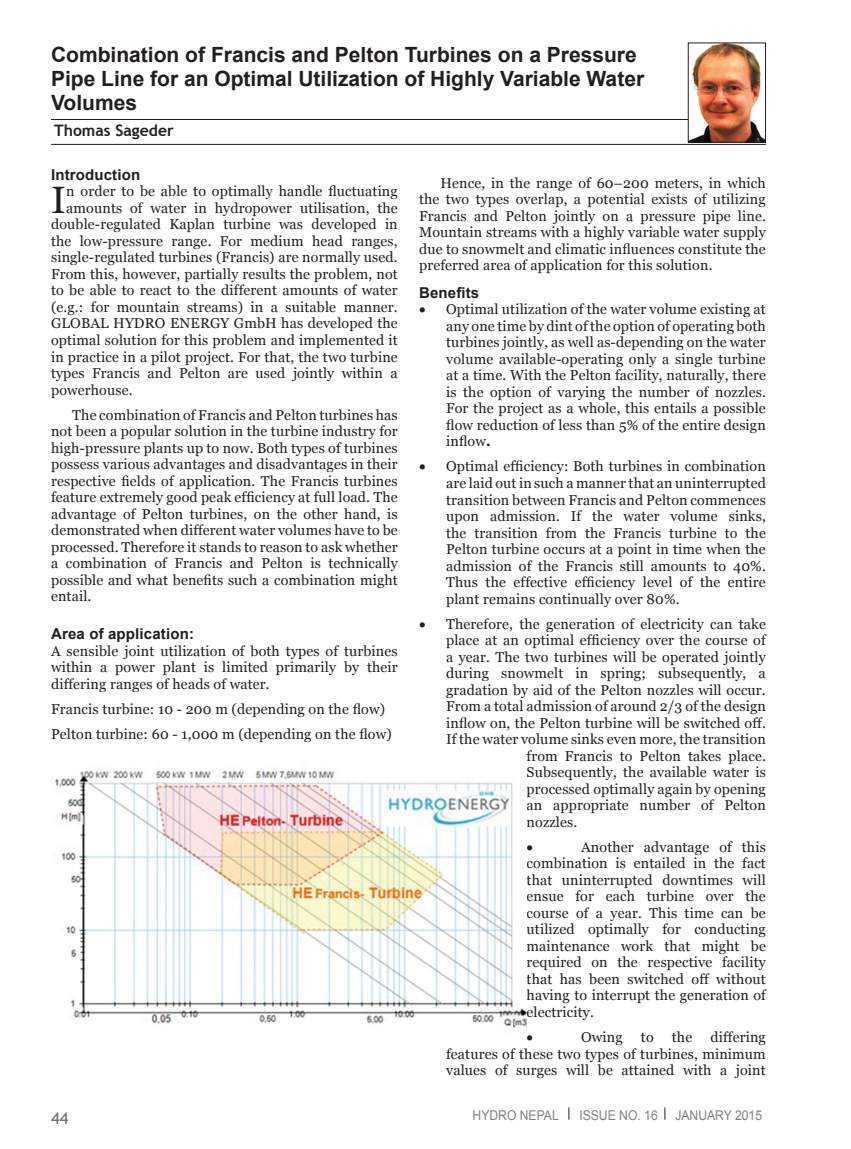
<style>
.page{position:relative;width:851px;height:1149px;background:#fff}
.page>*{position:absolute;margin:0;border:0;box-sizing:border-box;transform-origin:0 0}
.t1{font:38.1px "Georgia";color:#231f20}
.t2{font:700 21px/24px "Arial";color:#231f20}
.t3{font:16.5px "Trebuchet MS";color:#6c6d70}
.t4{font:700 15.75px "Trebuchet MS";color:#231f20}
.t5{font:700 15px "Arial";letter-spacing:.01em;color:#231f20}
.t6{font:14.25px/16.5px "Georgia";letter-spacing:.01em;color:#231f20;text-align:justify}
.t7{font:14.25px "Symbol";color:#231f20}
.t8{font:13.5px "Arial";color:#808285;scale:.9 1}
.s1{font-weight:700}
</style>
<div class="page">
<svg style="left:568px;top:1107px;width:1px;height:12px"></svg>
<svg style="left:664px;top:1107px;width:1px;height:12px"></svg>
<img style="left:54px;top:767px;width:472px;height:264px">
<hr style="left:51px;top:144px;width:714px;height:1px;background:#231f20">
<hr style="left:51px;top:119px;width:714px;height:1px;background:#231f20">
<img style="left:689px;top:45px;width:74px;height:95px">
<div style="left:687px;top:43px;width:78px;height:99px;border:1px solid #231f20"></div>
<h2 class="t2" style="left:51px;top:43px;width:594px">Combination of Francis and Pelton Turbines on a Pressure<br>Pipe Line for an Optimal Utilization of Highly Variable Water<br>Volumes</h2>
<p class="t4" style="left:54px;top:121px;width:121px">Thomas Sageder</p>
<p class="t5" style="left:51px;top:165px;width:91px">Introduction</p>
<h1 class="t1" style="left:51px;top:178px;width:16px">I</h1>
<p class="t6" style="left:66px;top:183px;width:333px">n order to be able to optimally handle fluctuating</p>
<p class="t6" style="left:66px;top:199px;width:333px">amounts of water in hydropower utilisation, the</p>
<p class="t6" style="left:51px;top:216px;width:348px">double-regulated Kaplan turbine was developed in</p>
<p class="t6" style="left:51px;top:232px;width:348px">the low-pressure range. For medium head ranges,</p>
<p class="t6" style="left:51px;top:249px;width:348px">single-regulated turbines (Francis) are normally used.</p>
<p class="t6" style="left:51px;top:265px;width:348px">From this, however, partially results the problem, not</p>
<p class="t6" style="left:51px;top:282px;width:348px">to be able to react to the different amounts of water</p>
<p class="t6" style="left:51px;top:299px;width:348px">(e.g.: for mountain streams) in a suitable manner.</p>
<p class="t6" style="left:51px;top:315px;width:348px">GLOBAL HYDRO ENERGY GmbH has developed the</p>
<p class="t6" style="left:51px;top:332px;width:348px">optimal solution for this problem and implemented it</p>
<p class="t6" style="left:51px;top:348px;width:348px">in practice in a pilot project. For that, the two turbine</p>
<p class="t6" style="left:51px;top:365px;width:348px">types Francis and Pelton are used jointly within a</p>
<p class="t6" style="left:51px;top:381px;width:83px">powerhouse.</p>
<p class="t6" style="left:51px;top:406px;width:348px;text-indent:21px">The combination of Francis and Pelton turbines has not been a popular solution in the turbine industry for high-pressure plants up to now. Both types of turbines possess various advantages and disadvantages in their respective fields of application. The Francis turbines feature extremely good peak efficiency at full load. The advantage of Pelton turbines, on the other hand, is demonstrated when different water volumes have to be processed. Therefore it stands to reason to ask whether a combination of Francis and Pelton is technically possible and what benefits such a combination might entail.</p>
<p class="t5" style="left:51px;top:623px;width:144px">Area of application:</p>
<p class="t6" style="left:51px;top:642px;width:348px">A sensible joint utilization of both types of turbines within a power plant is limited primarily by their differing ranges of heads of water.</p>
<p class="t6" style="left:51px;top:695px;width:342px;line-height:25px">Francis turbine: 10 - 200 m (depending on the flow)<br>Pelton turbine: 60 - 1,000 m (depending on the flow)</p>
<p class="t3" style="left:51px;top:1107px;width:19px">44</p>
<p class="t6" style="left:419px;top:174px;width:348px;text-indent:21px">Hence, in the range of 60–200 meters, in which the two types overlap, a potential exists of utilizing Francis and Pelton jointly on a pressure pipe line.<br>Mountain streams with a highly variable water supply due to snowmelt and climatic influences constitute the preferred area of application for this solution.</p>
<p class="t5" style="left:419px;top:282px;width:62px">Benefits</p>
<p class="t6" style="left:446px;top:301px;width:321px;text-indent:-27px">• Optimal utilization of the water volume existing at any one time by dint of the option of operating both turbines jointly, as well as-depending on the water volume available-operating only a single turbine at a time. With the Pelton facility, naturally, there is the option of varying the number of nozzles.<br>For the project as a whole, this entails a possible flow reduction of less than 5% of the entire design inflow<span class="s1">.</span></p>
<p class="t6" style="left:446px;top:458px;width:321px;text-indent:-27px">• Optimal efficiency: Both turbines in combination are laid out in such a manner that an uninterrupted transition between Francis and Pelton commences upon admission. If the water volume sinks, the transition from the Francis turbine to the Pelton turbine occurs at a point in time when the admission of the Francis still amounts to 40%.<br>Thus the effective efficiency level of the entire plant remains continually over 80%.</p>
<p class="t6" style="left:419px;top:615px;width:348px">• Therefore, the generation of electricity can take</p>
<p class="t6" style="left:446px;top:631px;width:321px">place at an optimal efficiency over the course of</p>
<p class="t6" style="left:446px;top:648px;width:321px">a year. The two turbines will be operated jointly</p>
<p class="t6" style="left:446px;top:664px;width:321px">during snowmelt in spring; subsequently, a</p>
<p class="t6" style="left:446px;top:681px;width:321px">gradation by aid of the Pelton nozzles will occur.</p>
<p class="t6" style="left:446px;top:697px;width:321px">From a total admission of around 2/3 of the design</p>
<p class="t6" style="left:446px;top:714px;width:321px">inflow on, the Pelton turbine will be switched off.</p>
<p class="t6" style="left:446px;top:730px;width:321px">If the water volume sinks even more, the transition</p>
<p class="t6" style="left:526px;top:747px;width:241px">from Francis to Pelton takes place.</p>
<p class="t6" style="left:526px;top:763px;width:241px">Subsequently, the available water is</p>
<p class="t6" style="left:526px;top:780px;width:241px">processed optimally again by opening</p>
<p class="t6" style="left:526px;top:796px;width:241px">an appropriate number of Pelton</p>
<p class="t6" style="left:526px;top:813px;width:52px">nozzles.</p>
<p class="t7" style="left:526px;top:837px;width:8px">•</p>
<p class="t6" style="left:526px;top:838px;width:241px;text-indent:55px">Another advantage of this combination is entailed in the fact that uninterrupted downtimes will ensue for each turbine over the course of a year. This time can be utilized optimally for conducting maintenance work that might be required on the respective facility that has been switched off without having to interrupt the generation of electricity.</p>
<p class="t7" style="left:526px;top:1027px;width:8px">•</p>
<p class="t6" style="left:581px;top:1028px;width:43px">Owing</p>
<p class="t6" style="left:641px;top:1028px;width:14px">to</p>
<p class="t6" style="left:671px;top:1028px;width:22px">the</p>
<p class="t6" style="left:446px;top:1028px;width:321px;text-indent:264px">differing features of these two types of turbines, minimum values of surges will be attained with a joint</p>
<p class="t8" style="left:472px;top:1105px;width:97px">HYDRO NEPAL</p>
<p class="t8" style="left:579px;top:1105px;width:89px">ISSUE NO. 16</p>
<p class="t8" style="left:675px;top:1105px;width:98px">JANUARY 2015</p>
</div>
